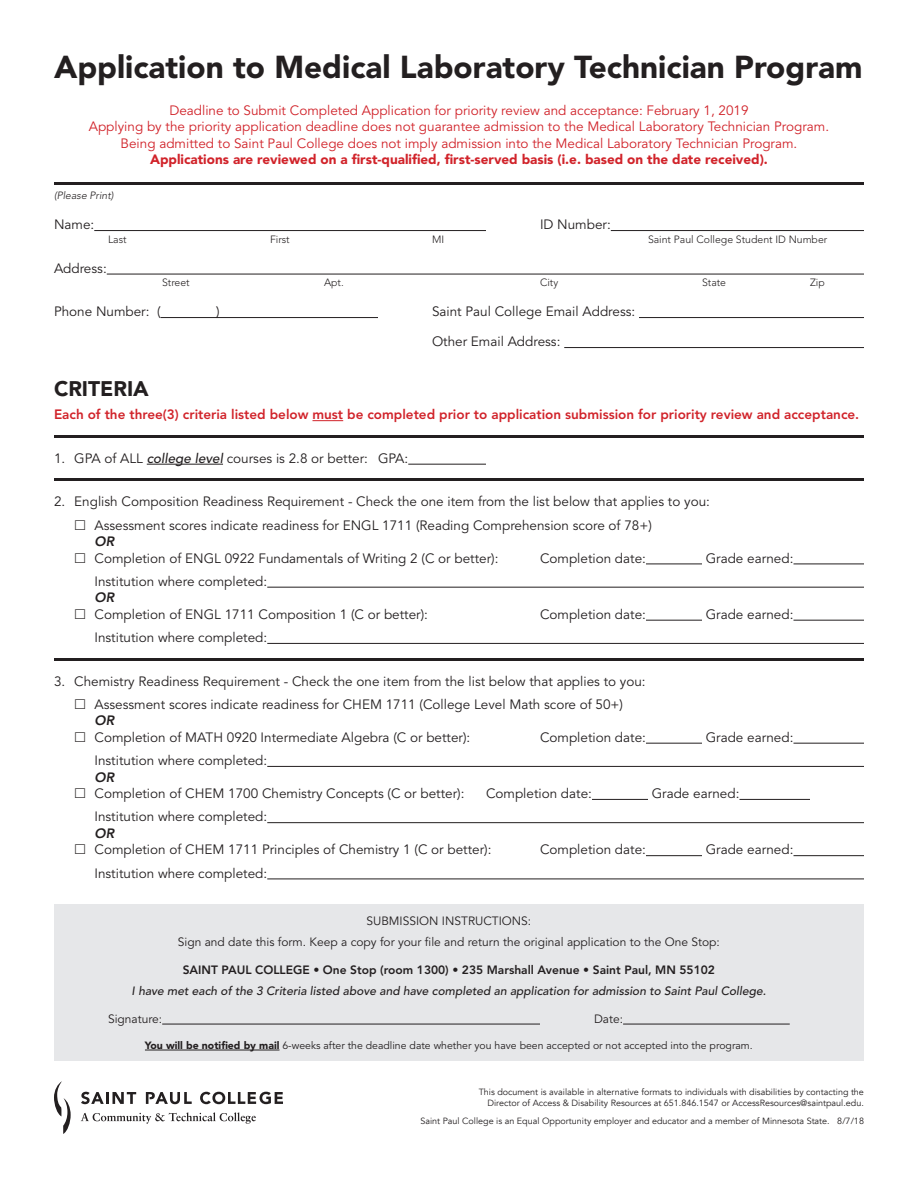
<style>
.page{position:relative;width:918px;height:1188px;background:#fff}
.page>*{position:absolute;margin:0;border:0;box-sizing:border-box;transform-origin:0 0}
.t1{font:900 31.5px "Avenir LT Std";color:#231f20}
.t2{font:900 21px "Avenir LT Std";color:#231f20}
.t3{font:13.5px/23.2px "Avenir LT Std";color:#231f20}
.t4{font:13.5px/16.5px "Avenir LT Std";color:#d1232a;text-align:center}
.t5{font:800 13.5px "Avenir LT Std";color:#d1232a}
.t6{font:900 13.5px "Avenir LT Std";color:#d1232a}
.t7{font:italic 800 13.5px "Avenir LT Std";color:#231f20}
.t8{font:12px/21.1px "Avenir LT Std";color:#231f20;text-align:center}
.t9{font:italic 500 12px "Avenir LT Std";color:#231f20}
.t10{font:800 12px "Avenir LT Std";color:#231f20}
.t11{font:10.5px "Avenir LT Std";color:#231f20}
.t12{font:300 10.5px "Avenir LT Std";color:#231f20}
.t13{font:italic 300 10.5px "Avenir LT Std";color:#231f20}
.t14{font:9px/10.8px "Avenir";color:#231f20;text-align:right}
.s1{font-weight:500;font-style:italic}
.s2{font-weight:900}
</style>
<div class="page">
<hr style="left:54px;top:183px;width:810px;height:2px;background:#231f20">
<svg style="left:81px;top:1092px;width:55px;height:12px"></svg>
<svg style="left:200px;top:1092px;width:83px;height:12px"></svg>
<svg style="left:54px;top:1081px;width:17px;height:53px"></svg>
<svg style="left:81px;top:1112px;width:175px;height:12px"></svg>
<svg style="left:146px;top:1092px;width:46px;height:12px"></svg>
<hr style="left:54px;top:658px;width:810px;height:2px;background:#231f20">
<hr style="left:54px;top:479px;width:810px;height:2px;background:#231f20">
<hr style="left:54px;top:435px;width:810px;height:2px;background:#231f20">
<div style="left:54px;top:904px;width:810px;height:157px;background:#e6e7e9"></div>
<hr style="left:162px;top:1024px;width:378px;height:1px;background:#231f20">
<hr style="left:623px;top:1024px;width:167px;height:1px;background:#231f20">
<hr style="left:145px;top:1050px;width:135px;height:1px;background:#231f20">
<hr style="left:94px;top:230px;width:392px;height:1px;background:#231f20">
<hr style="left:611px;top:230px;width:253px;height:1px;background:#231f20">
<hr style="left:107px;top:274px;width:757px;height:1px;background:#231f20">
<hr style="left:161px;top:317px;width:217px;height:1px;background:#231f20">
<hr style="left:639px;top:317px;width:225px;height:1px;background:#231f20">
<hr style="left:564px;top:347px;width:300px;height:1px;background:#231f20">
<hr style="left:312px;top:420px;width:31px;height:1px;background:#d1232a">
<hr style="left:147px;top:464px;width:76px;height:1px;background:#231f20">
<hr style="left:408px;top:464px;width:78px;height:1px;background:#231f20">
<hr style="left:646px;top:564px;width:56px;height:1px;background:#231f20">
<hr style="left:794px;top:564px;width:70px;height:1px;background:#231f20">
<hr style="left:267px;top:587px;width:597px;height:1px;background:#231f20">
<hr style="left:646px;top:620px;width:56px;height:1px;background:#231f20">
<hr style="left:794px;top:620px;width:70px;height:1px;background:#231f20">
<hr style="left:267px;top:643px;width:597px;height:1px;background:#231f20">
<hr style="left:646px;top:743px;width:56px;height:1px;background:#231f20">
<hr style="left:794px;top:743px;width:70px;height:1px;background:#231f20">
<hr style="left:267px;top:766px;width:597px;height:1px;background:#231f20">
<hr style="left:592px;top:799px;width:56px;height:1px;background:#231f20">
<hr style="left:740px;top:799px;width:70px;height:1px;background:#231f20">
<hr style="left:267px;top:822px;width:597px;height:1px;background:#231f20">
<hr style="left:646px;top:855px;width:56px;height:1px;background:#231f20">
<hr style="left:794px;top:855px;width:70px;height:1px;background:#231f20">
<hr style="left:267px;top:879px;width:597px;height:1px;background:#231f20">
<h1 class="t1" style="left:54px;top:48px;width:810px">Application to Medical Laboratory Technician Program</h1>
<p class="t4" style="left:89px;top:102px;width:742px">Deadline to Submit Completed Application for priority review and acceptance: February 1, 2019<br>Applying by the priority application deadline does not guarantee admission to the Medical Laboratory Technician Program.<br>Being admitted to Saint Paul College does not imply admission into the Medical Laboratory Technician Program.</p>
<p class="t6" style="left:150px;top:151px;width:619px">Applications are reviewed on a first-qualified, first-served basis (i.e. based on the date received).</p>
<p class="t13" style="left:54px;top:189px;width:61px">(Please Print)</p>
<p class="t3" style="left:54px;top:213px;width:42px">Name:</p>
<p class="t3" style="left:540px;top:213px;width:72px">ID Number:</p>
<p class="t12" style="left:108px;top:233px;width:20px">Last</p>
<p class="t12" style="left:270px;top:233px;width:21px">First</p>
<p class="t12" style="left:432px;top:233px;width:14px">MI</p>
<p class="t12" style="left:648px;top:233px;width:181px">Saint Paul College Student ID Number</p>
<p class="t3" style="left:54px;top:257px;width:54px">Address:</p>
<p class="t12" style="left:162px;top:276px;width:29px">Street</p>
<p class="t12" style="left:324px;top:276px;width:21px">Apt.</p>
<p class="t12" style="left:540px;top:276px;width:20px">City</p>
<p class="t12" style="left:702px;top:276px;width:26px">State</p>
<p class="t12" style="left:810px;top:276px;width:16px">Zip</p>
<p class="t3" style="left:54px;top:300px;width:108px">Phone Number: (</p>
<p class="t3" style="left:216px;top:300px;width:5px">)</p>
<p class="t3" style="left:432px;top:300px;width:205px">Saint Paul College Email Address:</p>
<p class="t3" style="left:432px;top:330px;width:130px">Other Email Address:</p>
<h2 class="t2" style="left:54px;top:376px;width:96px">CRITERIA</h2>
<p class="t5" style="left:54px;top:407px;width:807px">Each of the three(3) criteria listed below must be completed prior to application submission for priority review and acceptance.</p>
<p class="t3" style="left:54px;top:447px;width:356px">1. GPA of ALL <span class="s1">college level</span> courses is 2.8 or better: GPA:</p>
<p class="t3" style="left:94px;top:490px;width:617px;text-indent:-40px">2. English Composition Readiness Requirement - Check the one item from the list below that applies to you:<br>Assessment scores indicate readiness for ENGL 1711 (Reading Comprehension score of 78+)</p>
<p class="t7" style="left:94px;top:533px;width:21px">OR</p>
<p class="t3" style="left:94px;top:547px;width:405px">Completion of ENGL 0922 Fundamentals of Writing 2 (C or better):</p>
<p class="t3" style="left:540px;top:547px;width:107px">Completion date:</p>
<p class="t3" style="left:706px;top:547px;width:89px">Grade earned:</p>
<p class="t3" style="left:94px;top:570px;width:174px">Institution where completed:</p>
<p class="t7" style="left:94px;top:590px;width:21px">OR</p>
<p class="t3" style="left:94px;top:603px;width:335px">Completion of ENGL 1711 Composition 1 (C or better):</p>
<p class="t3" style="left:540px;top:603px;width:107px">Completion date:</p>
<p class="t3" style="left:706px;top:603px;width:89px">Grade earned:</p>
<p class="t3" style="left:94px;top:626px;width:174px">Institution where completed:</p>
<p class="t3" style="left:94px;top:670px;width:553px;text-indent:-40px">3. Chemistry Readiness Requirement - Check the one item from the list below that applies to you:<br>Assessment scores indicate readiness for CHEM 1711 (College Level Math score of 50+)</p>
<p class="t7" style="left:94px;top:713px;width:21px">OR</p>
<p class="t3" style="left:94px;top:726px;width:377px">Completion of MATH 0920 Intermediate Algebra (C or better):</p>
<p class="t3" style="left:540px;top:726px;width:107px">Completion date:</p>
<p class="t3" style="left:706px;top:726px;width:89px">Grade earned:</p>
<p class="t3" style="left:94px;top:749px;width:174px">Institution where completed:</p>
<p class="t7" style="left:94px;top:769px;width:21px">OR</p>
<p class="t3" style="left:94px;top:782px;width:372px">Completion of CHEM 1700 Chemistry Concepts (C or better):</p>
<p class="t3" style="left:486px;top:782px;width:107px">Completion date:</p>
<p class="t3" style="left:652px;top:782px;width:89px">Grade earned:</p>
<p class="t3" style="left:94px;top:805px;width:174px">Institution where completed:</p>
<p class="t7" style="left:94px;top:825px;width:21px">OR</p>
<p class="t3" style="left:94px;top:838px;width:398px">Completion of CHEM 1711 Principles of Chemistry 1 (C or better):</p>
<p class="t3" style="left:540px;top:838px;width:107px">Completion date:</p>
<p class="t3" style="left:706px;top:838px;width:89px">Grade earned:</p>
<p class="t3" style="left:94px;top:862px;width:174px">Institution where completed:</p>
<p class="t8" style="left:178px;top:910px;width:544px">SUBMISSION INSTRUCTIONS:<br>Sign and date this form. Keep a copy for your file and return the original application to the One Stop:</p>
<p class="t10" style="left:183px;top:963px;width:534px">SAINT PAUL COLLEGE • One Stop (room 1300) • 235 Marshall Avenue • Saint Paul, MN 55102</p>
<p class="t9" style="left:132px;top:984px;width:636px">I have met each of the 3 Criteria listed above and have completed an application for admission to Saint Paul College.</p>
<p class="t8" style="left:108px;top:1008px;width:56px">Signature:</p>
<p class="t8" style="left:594px;top:1008px;width:31px">Date:</p>
<p class="t11" style="left:145px;top:1039px;width:609px"><span class="s2">You will be notified by mail</span> 6-weeks after the deadline date whether you have been accepted or not accepted into the program.</p>
<p class="t14" style="left:479px;top:1087px;width:387px">This document is available in alternative formats to individuals with disabilities by contacting the<br>Director of Access &amp; Disability Resources at 651.846.1547 or AccessResources@saintpaul.edu.</p>
<p class="t14" style="left:420px;top:1115px;width:445px">Saint Paul College is an Equal Opportunity employer and educator and a member of Minnesota State. 8/7/18</p>
</div>
